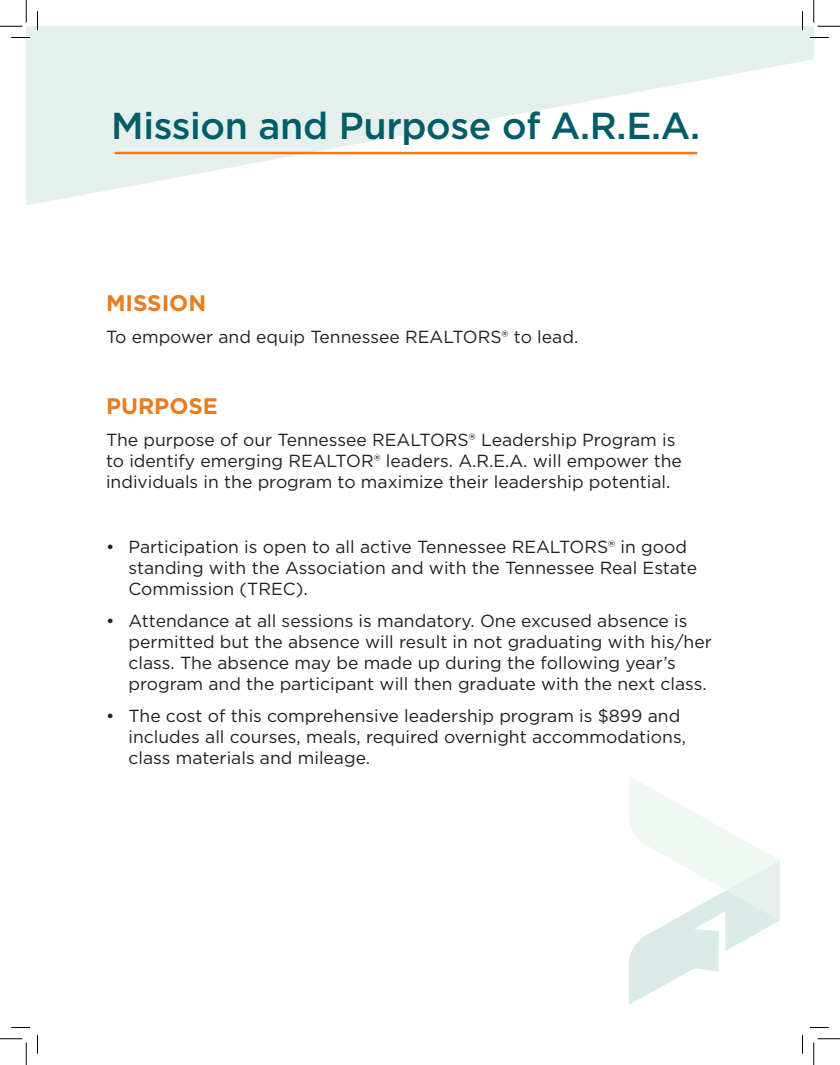
<style>
.page{position:relative;width:840px;height:1065px;background:#fff}
.page>*{position:absolute;margin:0;border:0;box-sizing:border-box;transform-origin:0 0}
.t1{font:500 37.5px "Gotham";letter-spacing:-.01em;color:#005d67}
.t2{font:700 22.5px "Gotham";color:#ea7c1d}
.t3{font:17.5px/21px "Gotham";color:#231f20}
</style>
<div class="page">
<svg style="left:629px;top:776px;width:151px;height:229px"></svg>
<svg style="left:26px;top:26px;width:788px;height:179px;fill:#e5f0ed"></svg>
<hr style="left:115px;top:152px;width:582px;height:2px;background:#ea7c1d">
<svg style="left:11px;top:37px;width:19px;height:1px"></svg>
<svg style="left:810px;top:37px;width:19px;height:1px"></svg>
<svg style="left:11px;top:1027px;width:19px;height:1px"></svg>
<svg style="left:810px;top:1027px;width:19px;height:1px"></svg>
<svg style="left:37px;top:11px;width:1px;height:19px"></svg>
<svg style="left:37px;top:1035px;width:1px;height:19px"></svg>
<svg style="left:802px;top:11px;width:1px;height:19px"></svg>
<svg style="left:802px;top:1035px;width:1px;height:19px"></svg>
<svg style="left:0;top:0;width:27px;height:27px"></svg>
<svg style="left:0;top:1039px;width:27px;height:26px"></svg>
<svg style="left:814px;top:0;width:26px;height:27px"></svg>
<svg style="left:814px;top:1039px;width:26px;height:26px"></svg>
<p class="t1" style="left:111px;top:102px;width:590px">Mission and Purpose of A.R.E.A.</p>
<p class="t2" style="left:106px;top:288px;width:102px">MISSION</p>
<p class="t3" style="left:106px;top:326px;width:474px">To empower and equip Tennessee REALTORS® to lead.</p>
<p class="t2" style="left:106px;top:391px;width:113px">PURPOSE</p>
<p class="t3" style="left:106px;top:429px;width:577px">The purpose of our Tennessee REALTORS® Leadership Program is to identify emerging REALTOR® leaders. A.R.E.A. will empower the individuals in the program to maximize their leadership potential.</p>
<p class="t3" style="left:129px;top:536px;width:570px;text-indent:-22px">• Participation is open to all active Tennessee REALTORS® in good standing with the Association and with the Tennessee Real Estate<br>Commission (TREC).</p>
<p class="t3" style="left:129px;top:610px;width:585px;text-indent:-22px">• Attendance at all sessions is mandatory. One excused absence is permitted but the absence will result in not graduating with his/her class. The absence may be made up during the following year’s program and the participant will then graduate with the next class.</p>
<p class="t3" style="left:129px;top:705px;width:559px;text-indent:-22px">• The cost of this comprehensive leadership program is $899 and includes all courses, meals, required overnight accommodations, class materials and mileage.</p>
</div>
